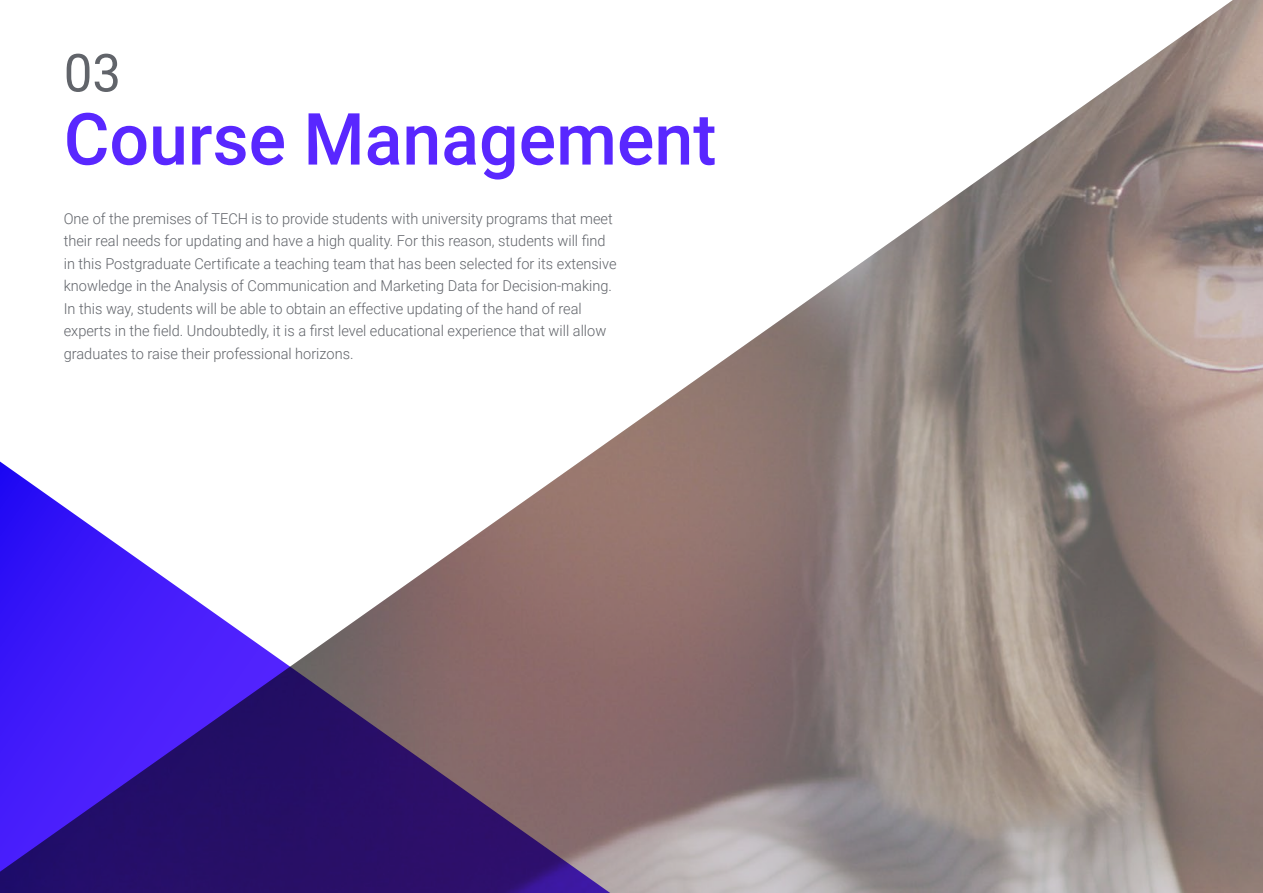
<style>
.page{position:relative;width:1263px;height:893px;background:#fff}
.page>*{position:absolute;margin:0;border:0;box-sizing:border-box;transform-origin:0 0}
.t1{font:500 72px "Roboto";color:#5927ff}
.t2{font:52.5px "Roboto";color:#61646a}
.t3{font:300 15px/22.5px "Roboto";color:#61646a}
</style>
<div class="page">
<img style="left:602px;top:0;width:661px;height:893px">
<svg style="left:0;top:446px;width:640px;height:447px"></svg>
<h2 class="t2" style="left:64px;top:36px;width:59px">03</h2>
<h1 class="t1" style="left:64px;top:89px;width:654px">Course Management</h1>
<p class="t3" style="left:64px;top:207px;width:554px">One of the premises of TECH is to provide students with university programs that meet their real needs for updating and have a high quality. For this reason, students will find in this Postgraduate Certificate a teaching team that has been selected for its extensive knowledge in the Analysis of Communication and Marketing Data for Decision-making.<br>In this way, students will be able to obtain an effective updating of the hand of real experts in the field. Undoubtedly, it is a first level educational experience that will allow graduates to raise their professional horizons.</p>
</div>
